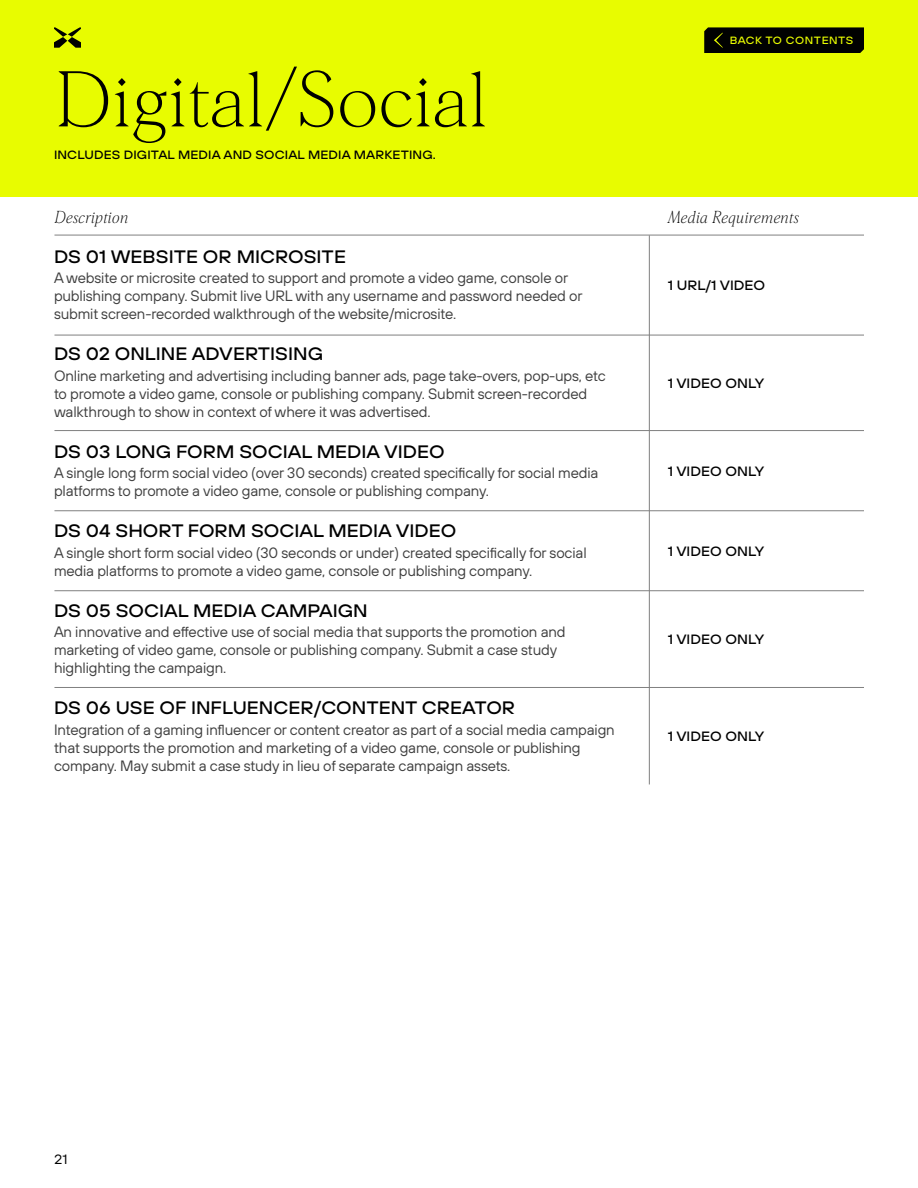
<style>
.page{position:relative;width:918px;height:1188px;background:#fff}
.page>*{position:absolute;margin:0;border:0;box-sizing:border-box;transform-origin:0 0}
.t1{font:200 75px "Morion";color:#000}
.t2{font:500 18px "TT Hoves Pro Exp";color:#000}
.t3{font:italic 200 16.5px "Morion";letter-spacing:.025em;color:#000}
.t4{font:15px/18px "TT Hoves Pro";letter-spacing:-.01em;color:#404040}
.t5{font:500 13.5px "TT Hoves Pro Exp";color:#000}
.t6{font:13.5px "TT Hoves Pro Exp";color:#000101}
.t7{font:500 12px "TT Hoves Pro Exp";letter-spacing:.01em;color:#000}
.t8{font:500 10.5px "TT Hoves Pro Exp";letter-spacing:.05em;color:#e8fc00}
</style>
<div class="page">
<div style="left:0;top:0;width:918px;height:197px;background:#e8fc00"></div>
<svg style="left:54px;top:27px;width:27px;height:21px"></svg>
<hr style="left:54px;top:235px;width:810px;height:1px;background:#808080">
<div style="left:704px;top:27px;width:160px;height:26px;background:#000101"></div>
<hr style="left:54px;top:335px;width:810px;height:1px;background:#808080">
<hr style="left:54px;top:430px;width:810px;height:1px;background:#808080">
<hr style="left:54px;top:510px;width:810px;height:1px;background:#808080">
<hr style="left:54px;top:590px;width:810px;height:1px;background:#808080">
<hr style="left:54px;top:687px;width:810px;height:1px;background:#808080">
<hr style="left:649px;top:235px;width:1px;height:549px;background:#808080">
<h1 class="t1" style="left:54px;top:58px;width:435px">Digital/Social</h1>
<p class="t7" style="left:54px;top:146px;width:383px">INCLUDES DIGITAL MEDIA AND SOCIAL MEDIA MARKETING.</p>
<p class="t8" style="left:730px;top:34px;width:125px">BACK TO CONTENTS</p>
<p class="t3" style="left:54px;top:208px;width:75px">Description</p>
<p class="t3" style="left:668px;top:208px;width:133px">Media Requirements</p>
<p class="t2" style="left:54px;top:244px;width:294px">DS 01 WEBSITE OR MICROSITE</p>
<p class="t4" style="left:54px;top:269px;width:530px">A website or microsite created to support and promote a video game, console or publishing company. Submit live URL with any username and password needed or submit screen-recorded walkthrough of the website/microsite.</p>
<p class="t2" style="left:54px;top:342px;width:271px">DS 02 ONLINE ADVERTISING</p>
<p class="t4" style="left:54px;top:367px;width:553px">Online marketing and advertising including banner ads, page take-overs, pop-ups, etc to promote a video game, console or publishing company. Submit screen-recorded walkthrough to show in context of where it was advertised.</p>
<p class="t2" style="left:54px;top:439px;width:392px">DS 03 LONG FORM SOCIAL MEDIA VIDEO</p>
<p class="t4" style="left:54px;top:464px;width:546px">A single long form social video (over 30 seconds) created specifically for social media platforms to promote a video game, console or publishing company.</p>
<p class="t2" style="left:54px;top:518px;width:404px">DS 04 SHORT FORM SOCIAL MEDIA VIDEO</p>
<p class="t4" style="left:54px;top:544px;width:534px">A single short form social video (30 seconds or under) created specifically for social media platforms to promote a video game, console or publishing company.</p>
<p class="t2" style="left:54px;top:598px;width:315px">DS 05 SOCIAL MEDIA CAMPAIGN</p>
<p class="t4" style="left:54px;top:623px;width:513px">An innovative and effective use of social media that supports the promotion and marketing of video game, console or publishing company. Submit a case study highlighting the campaign.</p>
<p class="t2" style="left:54px;top:695px;width:463px">DS 06 USE OF INFLUENCER/CONTENT CREATOR</p>
<p class="t4" style="left:54px;top:721px;width:562px">Integration of a gaming influencer or content creator as part of a social media campaign that supports the promotion and marketing of a video game, console or publishing company. May submit a case study in lieu of separate campaign assets.</p>
<p class="t5" style="left:668px;top:276px;width:99px">1 URL/1 VIDEO</p>
<p class="t5" style="left:668px;top:374px;width:98px">1 VIDEO ONLY</p>
<p class="t5" style="left:668px;top:462px;width:98px">1 VIDEO ONLY</p>
<p class="t5" style="left:668px;top:542px;width:98px">1 VIDEO ONLY</p>
<p class="t5" style="left:668px;top:630px;width:98px">1 VIDEO ONLY</p>
<p class="t5" style="left:668px;top:727px;width:98px">1 VIDEO ONLY</p>
<p class="t6" style="left:54px;top:1150px;width:15px">21</p>
</div>
